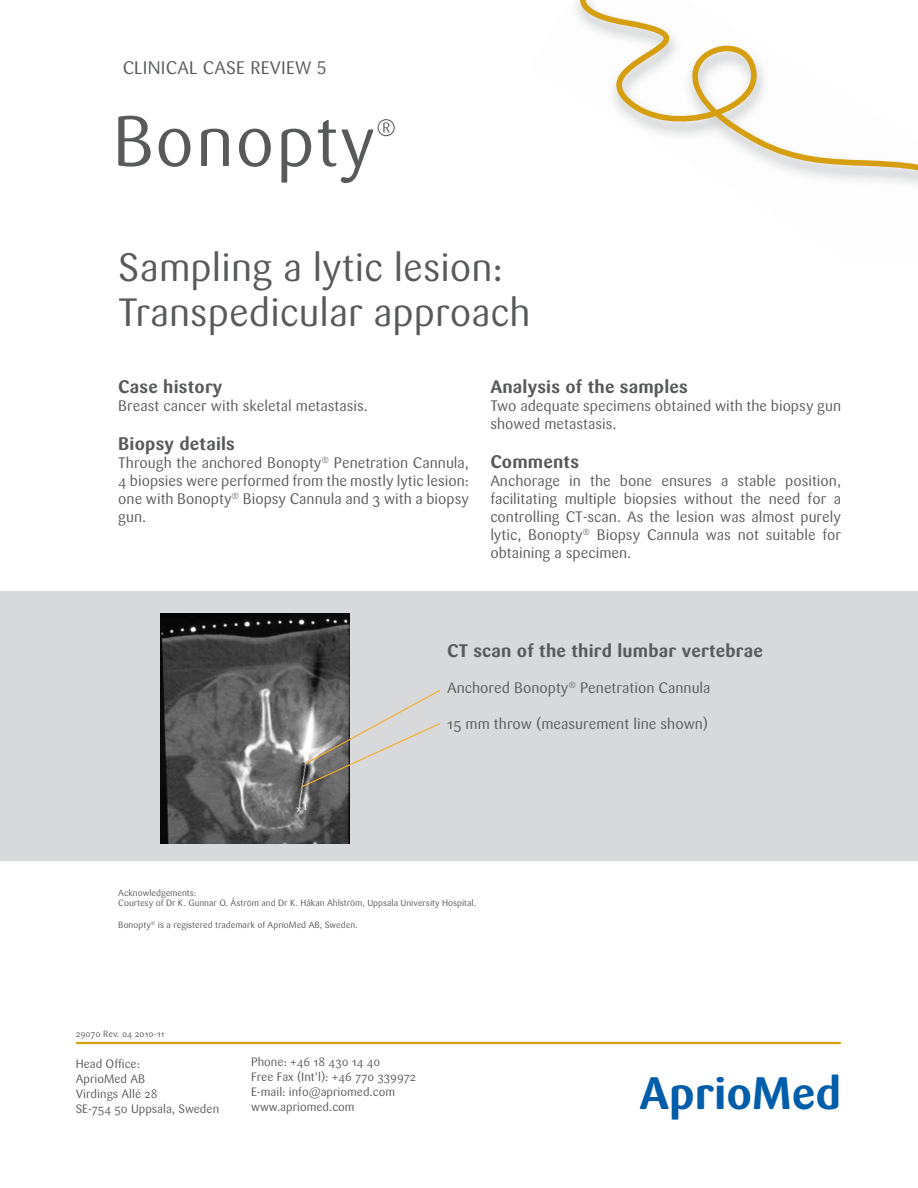
<style>
.page{position:relative;width:918px;height:1188px;background:#fff}
.page>*{position:absolute;margin:0;border:0;box-sizing:border-box;transform-origin:0 0}
.t1{font:700 45px "Sari";color:#005daa}
.t2{font:39px/45px "Sari";color:#58595b}
.t3{font:700 18px "Sari";letter-spacing:.01em;color:#58595b}
.t4{font:18px "Sari Regular Caps";letter-spacing:.01em;color:#58595b}
.t5{font:15px/18px "Sari";color:#58595b;text-align:justify}
.t6{font:12px/15px "Sari";color:#58595b}
.t7{font:9px/10.8px "Sari";color:#58595b}
</style>
<div class="page">
<div style="left:0;top:592px;width:918px;height:269px;background:#d7d9da"></div>
<svg style="left:118px;top:116px;width:33px;height:51px"></svg>
<svg style="left:159px;top:129px;width:31px;height:38px"></svg>
<svg style="left:201px;top:129px;width:28px;height:37px"></svg>
<svg style="left:239px;top:129px;width:32px;height:38px"></svg>
<svg style="left:281px;top:129px;width:30px;height:54px"></svg>
<svg style="left:318px;top:119px;width:77px;height:64px"></svg>
<hr style="left:77px;top:1042px;width:763px;height:2px;background:#d59f10">
<img style="left:160px;top:613px;width:190px;height:230px">
<svg style="left:300px;top:689px;width:140px;height:99px"></svg>
<svg style="left:578px;top:0;width:340px;height:185px"></svg>
<p class="t4" style="left:123px;top:57px;width:205px">CLINICAL CASE REVIEW 5</p>
<h2 class="t2" style="left:118px;top:245px;width:414px">Sampling a lytic lesion:<br>Transpedicular approach</h2>
<p class="t3" style="left:118px;top:376px;width:106px">Case history</p>
<p class="t5" style="left:118px;top:397px;width:251px">Breast cancer with skeletal metastasis.</p>
<p class="t3" style="left:118px;top:433px;width:118px">Biopsy details</p>
<p class="t5" style="left:118px;top:454px;width:352px">Through the anchored Bonopty<sup>®</sup> Penetration Cannula, 4 biopsies were performed from the mostly lytic lesion: one with Bonopty<sup>®</sup> Biopsy Cannula and 3 with a biopsy gun.</p>
<p class="t3" style="left:490px;top:376px;width:199px">Analysis of the samples</p>
<p class="t5" style="left:490px;top:397px;width:352px">Two adequate specimens obtained with the biopsy gun showed metastasis.</p>
<p class="t3" style="left:490px;top:451px;width:90px">Comments</p>
<p class="t5" style="left:490px;top:472px;width:352px">Anchorage in the bone ensures a stable position, facilitating multiple biopsies without the need for a controlling CT-scan. As the lesion was almost purely lytic, Bonopty<sup>®</sup> Biopsy Cannula was not suitable for obtaining a specimen.</p>
<p class="t3" style="left:447px;top:640px;width:317px">CT scan of the third lumbar vertebrae</p>
<p class="t5" style="left:447px;top:679px;width:265px">Anchored Bonopty<sup>®</sup> Penetration Cannula</p>
<p class="t5" style="left:447px;top:715px;width:263px">15 mm throw (measurement line shown)</p>
<p class="t7" style="left:118px;top:887px;width:359px">Acknowledgements:<br>Courtesy of Dr K. Gunnar O. Åström and Dr K. Håkan Ahlström, Uppsala University Hospital.</p>
<p class="t7" style="left:118px;top:919px;width:241px">Bonopty<sup>®</sup> is a registered trademark of AprioMed AB, Sweden.</p>
<p class="t7" style="left:76px;top:1028px;width:90px">29070 Rev. 04 2010-11</p>
<p class="t6" style="left:76px;top:1056px;width:145px">Head Office:<br>AprioMed AB<br>Virdings Allé 28<br>SE-754 50 Uppsala, Sweden</p>
<p class="t6" style="left:251px;top:1055px;width:166px">Phone: +46 18 430 14 40<br>Free Fax (Int’l): +46 770 339972<br>E-mail: info@apriomed.com www.apriomed.com</p>
<h1 class="t1" style="left:639px;top:1066px;width:203px">AprioMed</h1>
</div>
